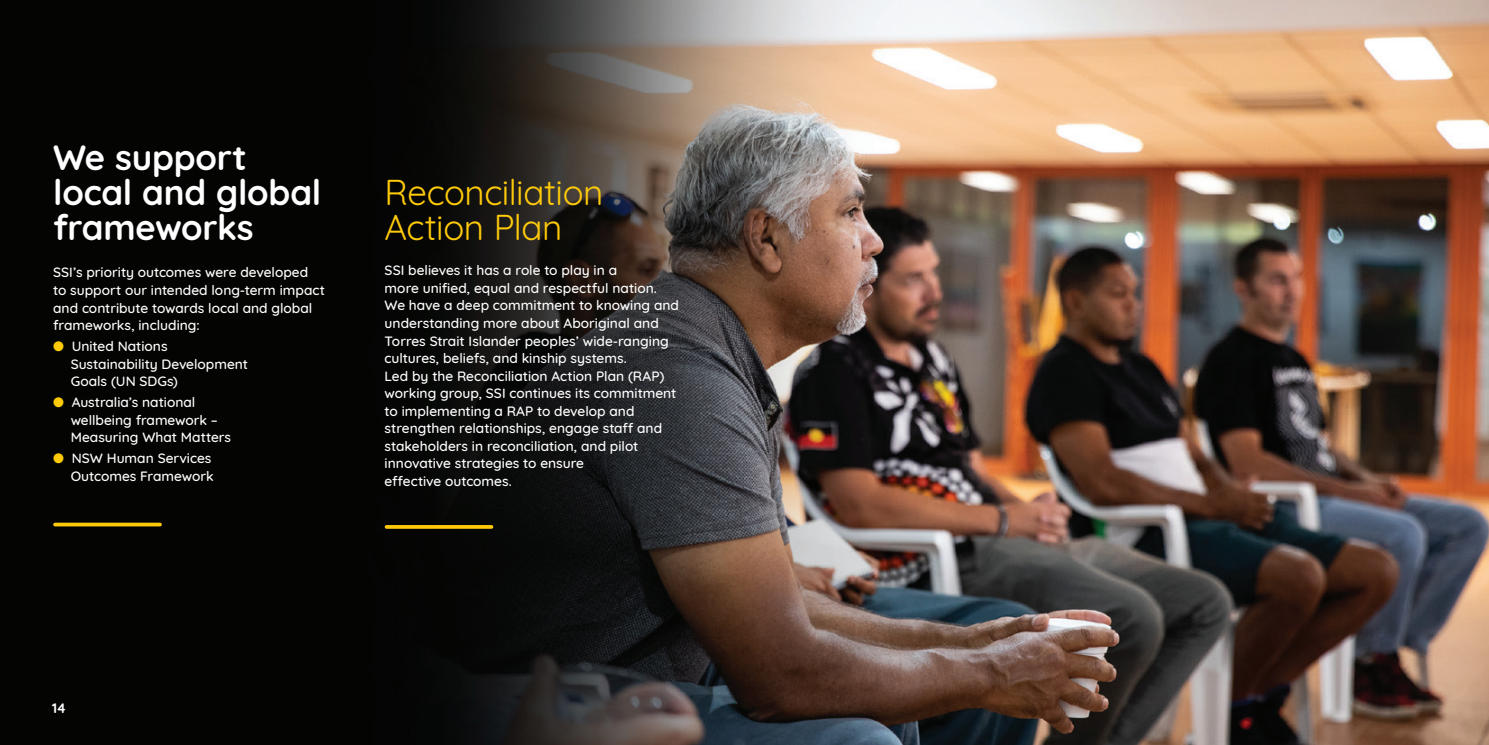
<style>
.page{position:relative;width:1489px;height:745px;background:#fff}
.page>*{position:absolute;margin:0;border:0;box-sizing:border-box;transform-origin:0 0}
.t1{font:700 35px/35px "Quicksand";letter-spacing:-.005em;color:#fff}
.t2{font:35px/35px "Quicksand";letter-spacing:-.01em;color:#feca0a}
.t3{font:500 13.75px/17.5px "Quicksand";color:#fff}
.t4{font:700 13.75px "Quicksand";color:#fff}
.s1{color:#feca0a}
</style>
<div class="page">
<img style="left:0;top:0;width:1488px;height:744px">
<svg style="left:55px;top:522px;width:105px;height:4px"></svg>
<svg style="left:386px;top:524px;width:105px;height:4px"></svg>
<h1 class="t1" style="left:53px;top:137px;width:270px">We support local and global frameworks</h1>
<p class="t3" style="left:53px;top:262px;width:273px">SSI’s priority outcomes were developed<br>to support our intended long-term impact and contribute towards local and global frameworks, including:</p>
<p class="t3" style="left:71px;top:336px;width:179px;text-indent:-18px"><span class="s1">●</span> United Nations<br>Sustainability Development<br>Goals (UN SDGs)</p>
<p class="t3" style="left:71px;top:392px;width:162px;text-indent:-18px"><span class="s1">●</span> Australia’s national wellbeing framework –<br>Measuring What Matters</p>
<p class="t3" style="left:53px;top:448px;width:162px;text-align:right"><span class="s1">●</span> NSW Human Services<br>Outcomes Framework</p>
<h1 class="t2" style="left:384px;top:172px;width:220px">Reconciliation<br>Action Plan</h1>
<p class="t3" style="left:384px;top:260px;width:296px">SSI believes it has a role to play in a<br>more unified, equal and respectful nation.<br>We have a deep commitment to knowing and understanding more about Aboriginal and Torres Strait Islander peoples’ wide-ranging cultures, beliefs, and kinship systems.<br>Led by the Reconciliation Action Plan (RAP) working group, SSI continues its commitment to implementing a RAP to develop and strengthen relationships, engage staff and stakeholders in reconciliation, and pilot innovative strategies to ensure<br>effective outcomes.</p>
<p class="t4" style="left:52px;top:696px;width:16px">14</p>
</div>
